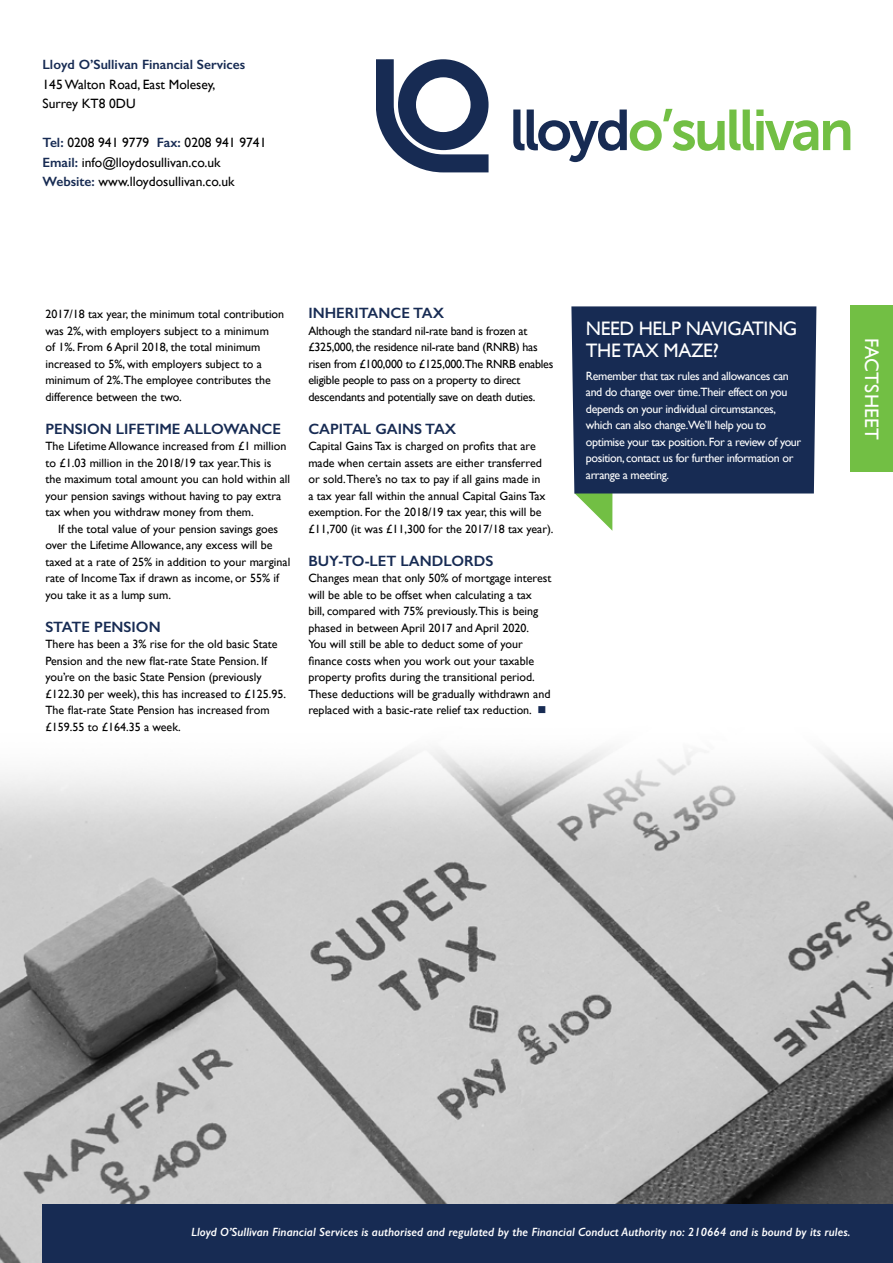
<style>
.page{position:relative;width:893px;height:1263px;background:#fff}
.page>*{position:absolute;margin:0;border:0;box-sizing:border-box;transform-origin:0 0}
.t1{font:19.5px/22.5px "Gill Sans";letter-spacing:-.02em;color:#fff}
.t2{font:19.5px "Gill Sans";letter-spacing:.01em;color:#fff}
.t3{font:600 15px "Gill Sans";color:#172b53}
.t4{font:13.5px/19.5px "Gill Sans";color:#000}
.t5{font:600 13.5px "Gill Sans";color:#172b53}
.t6{font:12px/16.5px "Gill Sans";color:#000}
.t7{font:12px/16.5px "Gill Sans";letter-spacing:-.03em;color:#fff}
.t8{font:12px/16.5px "Gill Sans";letter-spacing:-.02em;color:#000}
.t9{font:italic 600 12px "Gill Sans";color:#fff}
.s1{font-weight:600;color:#172b53}
.s2{color:#172b53}
</style>
<div class="page">
<img style="left:0;top:748px;width:893px;height:515px">
<svg style="left:574px;top:493px;width:38px;height:38px"></svg>
<div style="left:571px;top:306px;width:245px;height:187px;background:#172b53"></div>
<div style="left:850px;top:306px;width:43px;height:166px;background:#72bf44"></div>
<div style="left:43px;top:1204px;width:850px;height:59px;background:#172b53"></div>
<svg style="left:513px;top:109px;width:337px;height:53px"></svg>
<svg style="left:376px;top:60px;width:113px;height:112px"></svg>
<p class="t5" style="left:43px;top:57px;width:204px">Lloyd O’Sullivan Financial Services</p>
<p class="t4" style="left:43px;top:74px;width:174px">145 Walton Road, East Molesey,<br>Surrey KT8 0DU</p>
<p class="t4" style="left:43px;top:133px;width:225px"><span class="s1">Tel:</span> 0208 941 9779 <span class="s1">Fax:</span> 0208 941 9741<br><span class="s1">Email:</span> info@lloydosullivan.co.uk<br><span class="s1">Website:</span> www.lloydosullivan.co.uk</p>
<p class="t6" style="left:45px;top:306px;width:240px">2017/18 tax year, the minimum total contribution was 2%, with employers subject to a minimum<br>of 1%. From 6 April 2018, the total minimum increased to 5%, with employers subject to a minimum of 2%.The employee contributes the difference between the two.</p>
<p class="t3" style="left:45px;top:419px;width:237px">PENSION LIFETIME ALLOWANCE</p>
<p class="t6" style="left:45px;top:438px;width:246px">The Lifetime Allowance increased from £1 million to £1.03 million in the 2018/19 tax year.This is<br>the maximum total amount you can hold within all your pension savings without having to pay extra tax when you withdraw money from them.</p>
<p class="t6" style="left:45px;top:520px;width:246px;text-indent:13px">If the total value of your pension savings goes over the Lifetime Allowance, any excess will be taxed at a rate of 25% in addition to your marginal rate of Income Tax if drawn as income, or 55% if you take it as a lump sum.</p>
<p class="t3" style="left:45px;top:617px;width:117px">STATE PENSION</p>
<p class="t6" style="left:45px;top:636px;width:242px">There has been a 3% rise for the old basic State Pension and the new flat-rate State Pension. If you’re on the basic State Pension (previously £122.30 per week), this has increased to £125.95.<br>The flat-rate State Pension has increased from £159.55 to £164.35 a week.</p>
<p class="t3" style="left:308px;top:304px;width:137px">INHERITANCE TAX</p>
<p class="t8" style="left:308px;top:322px;width:246px">Although the standard nil-rate band is frozen at £325,000, the residence nil-rate band (RNRB) has risen from £100,000 to £125,000.The RNRB enables eligible people to pass on a property to direct descendants and potentially save on death duties.</p>
<p class="t3" style="left:308px;top:419px;width:149px">CAPITAL GAINS TAX</p>
<p class="t6" style="left:308px;top:438px;width:247px">Capital Gains Tax is charged on profits that are made when certain assets are either transferred or sold.There’s no tax to pay if all gains made in<br>a tax year fall within the annual Capital Gains Tax exemption. For the 2018/19 tax year, this will be £11,700 (it was £11,300 for the 2017/18 tax year).</p>
<p class="t3" style="left:308px;top:551px;width:187px">BUY-TO-LET LANDLORDS</p>
<p class="t6" style="left:308px;top:570px;width:245px">Changes mean that only 50% of mortgage interest will be able to be offset when calculating a tax bill, compared with 75% previously.This is being phased in between April 2017 and April 2020.<br>You will still be able to deduct some of your finance costs when you work out your taxable property profits during the transitional period.<br>These deductions will be gradually withdrawn and replaced with a basic-rate relief tax reduction. <span class="s2">■</span></p>
<h1 class="t1" style="left:586px;top:317px;width:213px">NEED HELP NAVIGATING<br>THE TAX MAZE?</h1>
<p class="t7" style="left:586px;top:367px;width:217px">Remember that tax rules and allowances can and do change over time.Their effect on you depends on your individual circumstances, which can also change.We’ll help you to optimise your tax position. For a review of your position, contact us for further information or arrange a meeting.</p>
<h1 class="t2" style="left:883px;top:338px;width:104px;rotate:90deg">FACTSHEET</h1>
<p class="t9" style="left:191px;top:1224px;width:661px">Lloyd O’Sullivan Financial Services is authorised and regulated by the Financial Conduct Authority no: 210664 and is bound by its rules.</p>
</div>
